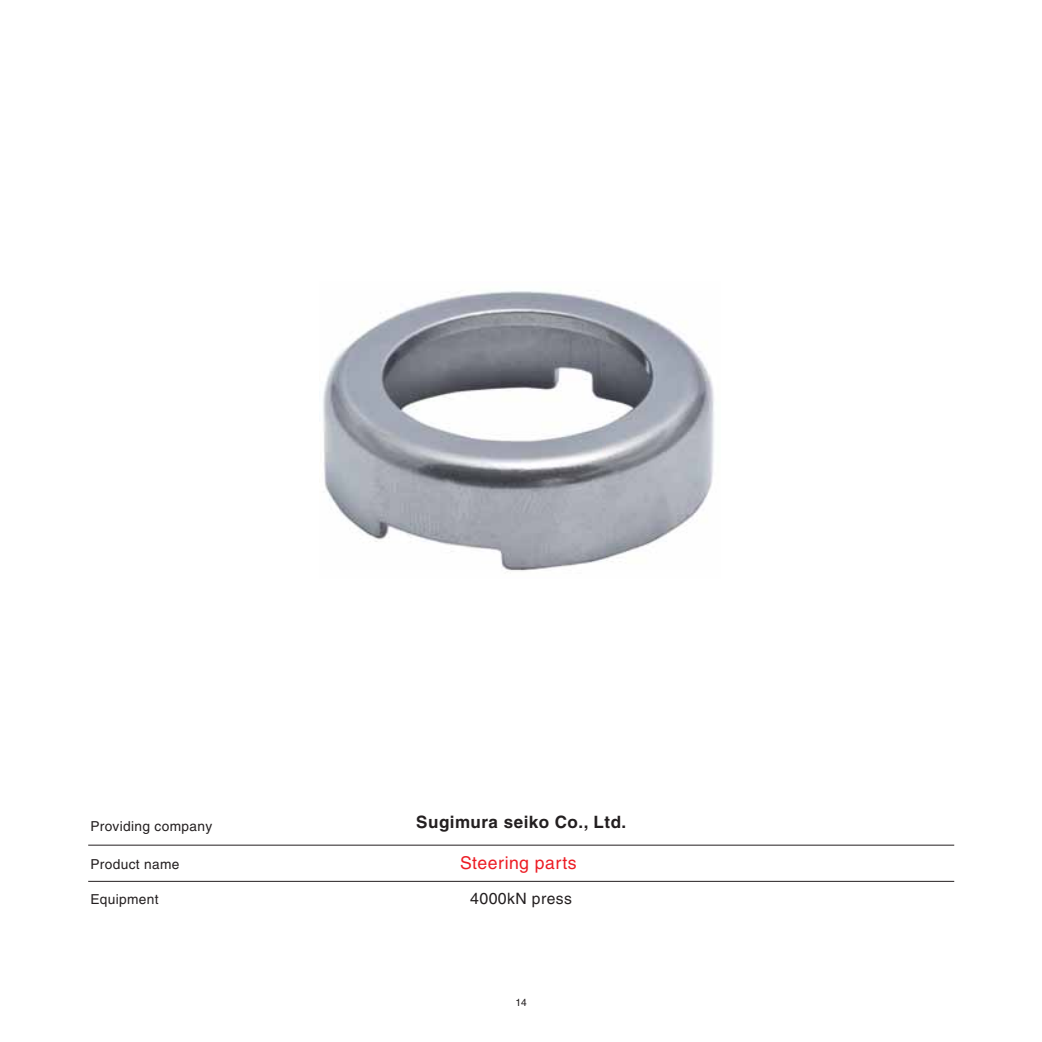
<style>
.page{position:relative;width:1042px;height:1042px;background:#fff}
.page>*{position:absolute;margin:0;border:0;box-sizing:border-box;transform-origin:0 0}
.t1{font:17.68px "Helvetica";letter-spacing:.025em;color:#ed1c24}
.t2{font:700 16.97px "Helvetica";letter-spacing:.03em;color:#231f20}
.t3{font:15.58px "Helvetica";letter-spacing:.025em;color:#231f20}
.t4{font:13.65px "Helvetica";letter-spacing:.025em;color:#231f20}
.t5{font:10.15px "Helvetica";color:#231f20}
.s1{font-size:15.92px}
</style>
<div class="page">
<hr style="left:88px;top:844px;width:866px;height:1px;background:#231f20">
<hr style="left:88px;top:880px;width:866px;height:1px;background:#231f20">
<img style="left:323px;top:291px;width:391px;height:281px">
<p class="t4" style="left:90px;top:821px;width:123px">Providing company</p>
<p class="t4" style="left:90px;top:858px;width:91px">Product name</p>
<p class="t2" style="left:416px;top:815px;width:211px">Sugimura seiko Co., Ltd.</p>
<p class="t1" style="left:460px;top:855px;width:118px">Steering parts</p>
<p class="t4" style="left:90px;top:894px;width:70px">Equipment</p>
<p class="t3" style="left:470px;top:892px;width:103px"><span class="s1">4000</span>kN press</p>
<p class="t5" style="left:515px;top:998px;width:13px">14</p>
</div>
